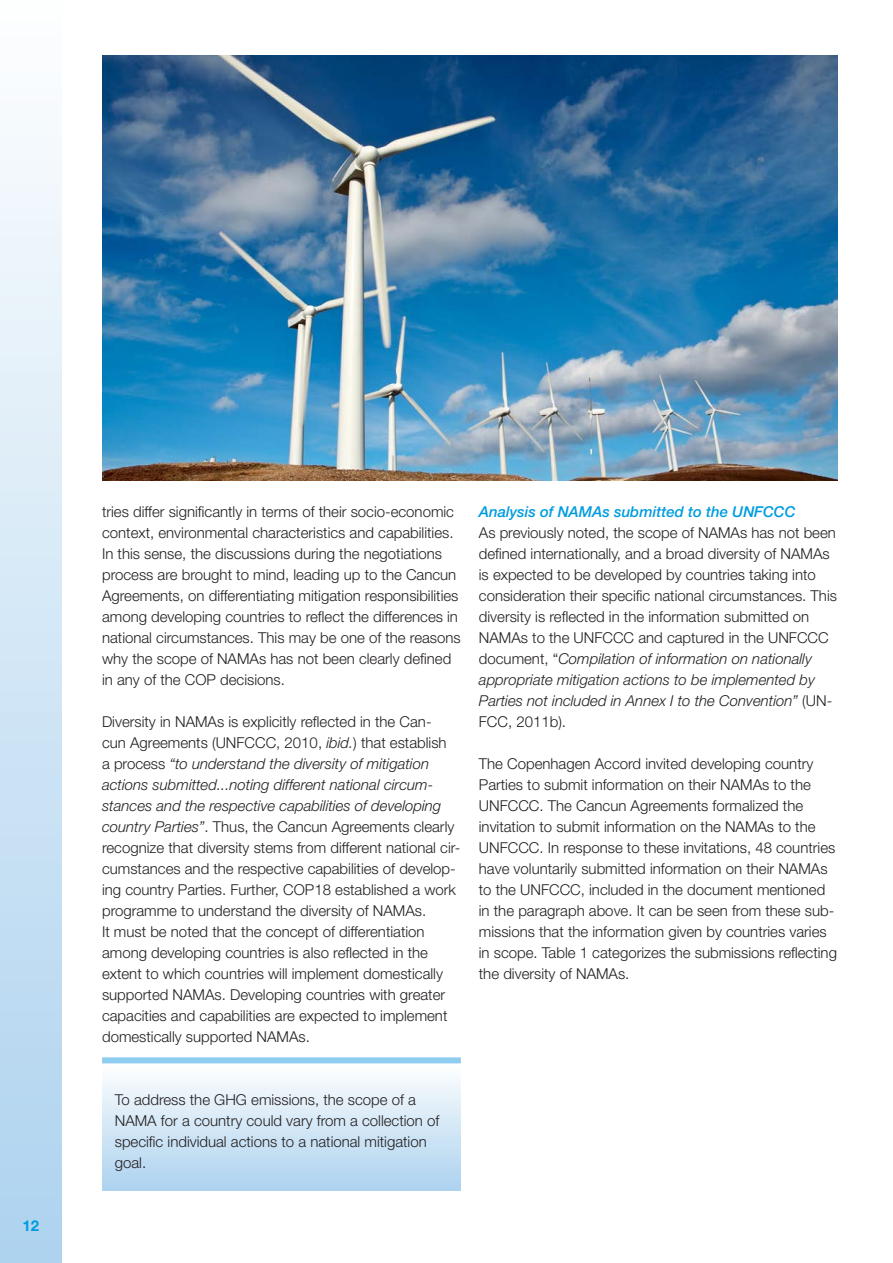
<style>
.page{position:relative;width:893px;height:1263px;background:#fff}
.page>*{position:absolute;margin:0;border:0;box-sizing:border-box;transform-origin:0 0}
.Body{font:300 15px/21px "Helvetica Neue LT Std";color:#231f20}
.Heading_3{font:italic 500 15px "Helvetica Neue LT Std";color:#009cdf}
.t1{font:700 15px "Helvetica Neue LT Std";color:#009cdf}
.s1{font-style:italic}
</style>
<div class="page">
<div style="left:0;top:0;width:62px;height:1263px;background:linear-gradient(to bottom,#fdfefe,#add2ef)"></div>
<div style="left:102px;top:1065px;width:359px;height:126px;background:linear-gradient(to bottom,#fcfefe,#add2ef)"></div>
<div style="left:102px;top:1057px;width:359px;height:6px;background:#8fcdf0"></div>
<img style="left:102px;top:55px;width:736px;height:425px">
<p class="t1" style="left:23px;top:1217px;width:18px">12</p>
<p class="Body" style="left:102px;top:501px;width:360px">tries differ significantly in terms of their socio-economic context, environmental characteristics and capabilities.<br>In this sense, the discussions during the negotiations process are brought to mind, leading up to the Cancun Agreements, on differentiating mitigation responsibilities among developing countries to reflect the differences in national circumstances. This may be one of the reasons why the scope of NAMAs has not been clearly defined in any of the COP decisions.</p>
<p class="Body" style="left:102px;top:711px;width:360px">Diversity in NAMAs is explicitly reflected in the Can-<br>cun Agreements (UNFCCC, 2010, <span class="s1">ibid.</span>) that establish<br>a process <span class="s1">“to understand the diversity of mitigation actions submitted...noting different national circum&shy;stances and the respective capabilities of developing country Parties”</span>. Thus, the Cancun Agreements clearly recognize that diversity stems from different national cir&shy;cumstances and the respective capabilities of develop&shy;ing country Parties. Further, COP18 established a work programme to understand the diversity of NAMAs.</p>
<p class="Body" style="left:102px;top:921px;width:347px">It must be noted that the concept of differentiation among developing countries is also reflected in the extent to which countries will implement domestically supported NAMAs. Developing countries with greater capacities and capabilities are expected to implement domestically supported NAMAs.</p>
<p class="Heading_3" style="left:479px;top:503px;width:318px">Analysis of NAMAs submitted to the UNFCCC</p>
<p class="Body" style="left:479px;top:522px;width:360px">As previously noted, the scope of NAMAs has not been defined internationally, and a broad diversity of NAMAs is expected to be developed by countries taking into consideration their specific national circumstances. This diversity is reflected in the information submitted on NAMAs to the UNFCCC and captured in the UNFCCC document, “<span class="s1">Compilation of information on nationally appropriate mitigation actions to be implemented by Parties not included in Annex I to the Convention”</span> (UN-FCC, 2011b).</p>
<p class="Body" style="left:479px;top:753px;width:360px">The Copenhagen Accord invited developing country Parties to submit information on their NAMAs to the UNFCCC. The Cancun Agreements formalized the invitation to submit information on the NAMAs to the UNFCCC. In response to these invitations, 48 countries have voluntarily submitted information on their NAMAs to the UNFCCC, included in the document mentioned in the paragraph above. It can be seen from these sub&shy;missions that the information given by countries varies in scope. Table 1 categorizes the submissions reflecting the diversity of NAMAs.</p>
<p class="Body" style="left:115px;top:1089px;width:326px">To address the GHG emissions, the scope of a NAMA for a country could vary from a collection of specific individual actions to a national mitigation goal.</p>
</div>
